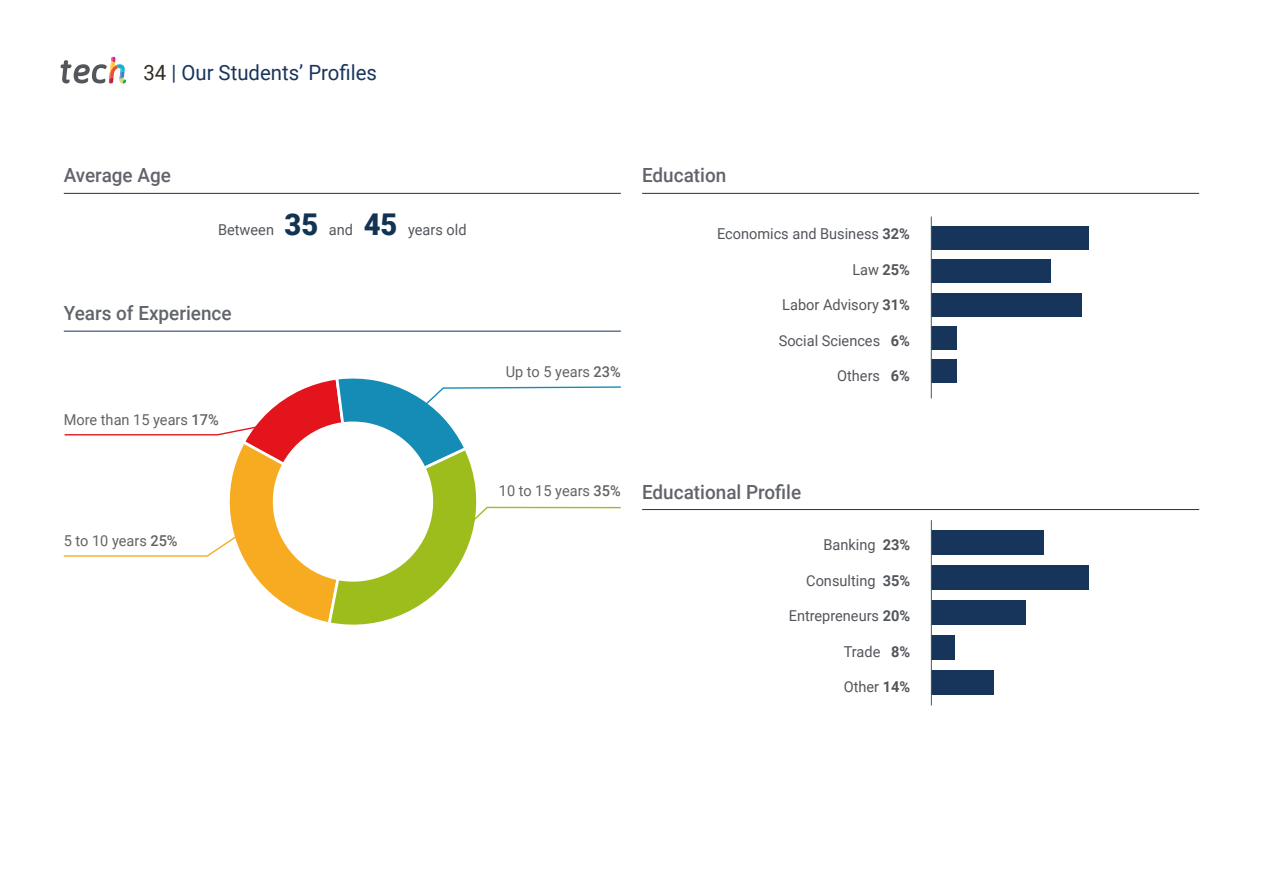
<style>
.page{position:relative;width:1263px;height:893px;background:#fff}
.page>*{position:absolute;margin:0;border:0;box-sizing:border-box;transform-origin:0 0}
.t1{font:21px "Roboto";color:#1a355c}
.t2{font:500 19.5px "Roboto";color:#61646a}
.t3{font:15px "Roboto";color:#52555b}
.t4{font:15px "Roboto";color:#636363}
.s1{color:#312e20}
.s2{font-weight:900;font-size:30px;color:#123352}
.s3{font-weight:500}
.s4{font-weight:700}
</style>
<div class="page">
<hr style="left:64px;top:193px;width:557px;height:1px;background:#17355b">
<hr style="left:64px;top:331px;width:557px;height:1px;background:#17355b">
<hr style="left:642px;top:509px;width:557px;height:1px;background:#17355b">
<div style="left:931px;top:530px;width:113px;height:25px;background:#17355b"></div>
<div style="left:931px;top:565px;width:158px;height:25px;background:#17355b"></div>
<div style="left:931px;top:600px;width:95px;height:25px;background:#17355b"></div>
<div style="left:931px;top:635px;width:24px;height:25px;background:#17355b"></div>
<div style="left:931px;top:670px;width:62px;height:24px;background:#17355b"></div>
<hr style="left:931px;top:520px;width:1px;height:185px;background:#52555b">
<hr style="left:642px;top:193px;width:557px;height:1px;background:#17355b">
<div style="left:931px;top:226px;width:158px;height:24px;background:#17355b"></div>
<div style="left:931px;top:259px;width:119px;height:24px;background:#17355b"></div>
<div style="left:931px;top:293px;width:151px;height:23px;background:#17355b"></div>
<div style="left:931px;top:326px;width:26px;height:24px;background:#17355b"></div>
<div style="left:931px;top:359px;width:26px;height:24px;background:#17355b"></div>
<hr style="left:931px;top:217px;width:1px;height:181px;background:#52555b">
<svg style="left:61px;top:57px;width:65px;height:27px"></svg>
<svg style="left:64px;top:378px;width:557px;height:247px"></svg>
<h1 class="t1" style="left:144px;top:57px;width:235px"><span class="s1">34</span> | Our Students’ Profiles</h1>
<h2 class="t2" style="left:64px;top:161px;width:109px">Average Age</h2>
<p class="t3" style="left:218px;top:219px;width:250px">Between <span class="s2">35</span> and <span class="s2">45</span> years old</p>
<h2 class="t2" style="left:64px;top:300px;width:169px">Years of Experience</h2>
<p class="t4" style="left:64px;top:409px;width:156px">More than 15 years <span class="s3">17%</span></p>
<p class="t4" style="left:64px;top:530px;width:115px">5 to 10 years <span class="s3">25%</span></p>
<p class="t4" style="left:506px;top:362px;width:117px">Up to 5 years <span class="s3">23%</span></p>
<h2 class="t2" style="left:642px;top:161px;width:86px">Education</h2>
<p class="t3" style="left:717px;top:224px;width:194px">Economics and Business <span class="s4">32%</span></p>
<p class="t3" style="left:852px;top:259px;width:59px">Law <span class="s4">25%</span></p>
<p class="t3" style="left:782px;top:295px;width:129px">Labor Advisory <span class="s4">31%</span></p>
<p class="t3" style="left:779px;top:330px;width:133px">Social Sciences <span class="s4">6%</span></p>
<p class="t3" style="left:837px;top:366px;width:74px">Others <span class="s4">6%</span></p>
<p class="t4" style="left:499px;top:480px;width:123px">10 to 15 years <span class="s3">35%</span></p>
<h2 class="t2" style="left:642px;top:478px;width:161px">Educational Profile</h2>
<p class="t3" style="left:823px;top:534px;width:88px">Banking <span class="s4">23%</span></p>
<p class="t3" style="left:806px;top:570px;width:105px">Consulting <span class="s4">35%</span></p>
<p class="t3" style="left:789px;top:605px;width:123px">Entrepreneurs <span class="s4">20%</span></p>
<p class="t3" style="left:844px;top:641px;width:68px">Trade <span class="s4">8%</span></p>
<p class="t3" style="left:844px;top:676px;width:68px">Other <span class="s4">14%</span></p>
</div>
